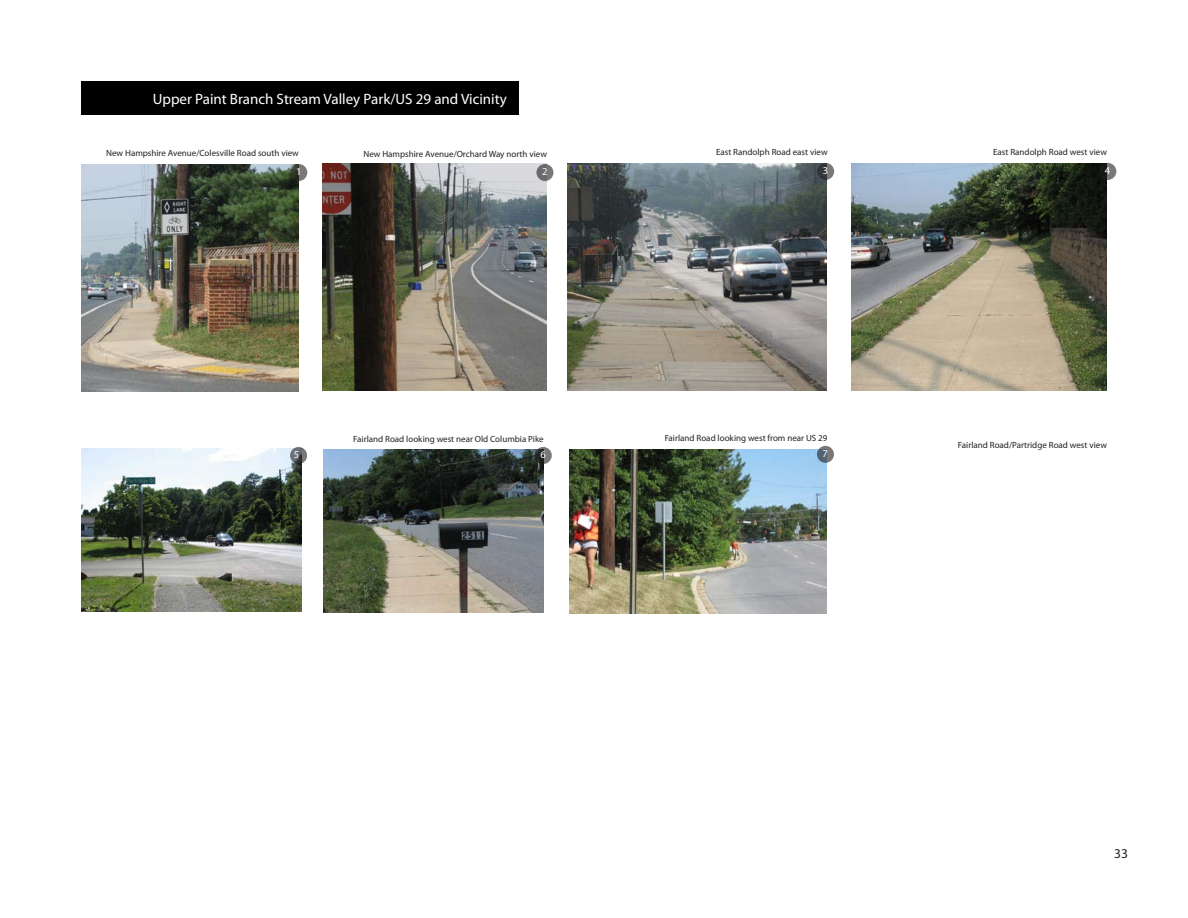
<style>
.page{position:relative;width:1188px;height:918px;background:#fff}
.page>*{position:absolute;margin:0;border:0;box-sizing:border-box;transform-origin:0 0}
.t1{font:15px "Myriad Pro";color:#fff}
.t2{font:13.5px "Myriad Pro";color:#231f20}
.t3{font:10.5px "Myriad Pro";color:#fff}
.t4{font:9px "Myriad Pro";color:#231f20}
</style>
<div class="page">
<img style="left:570px;top:449px;width:257px;height:164px">
<img style="left:323px;top:449px;width:221px;height:163px">
<img style="left:851px;top:163px;width:256px;height:227px">
<img style="left:567px;top:163px;width:259px;height:227px">
<img style="left:81px;top:448px;width:221px;height:163px">
<img style="left:322px;top:164px;width:225px;height:226px">
<img style="left:81px;top:164px;width:218px;height:227px">
<svg style="left:290px;top:164px;width:17px;height:17px"></svg>
<svg style="left:536px;top:164px;width:18px;height:17px"></svg>
<svg style="left:817px;top:163px;width:17px;height:17px"></svg>
<svg style="left:1099px;top:163px;width:17px;height:17px"></svg>
<svg style="left:290px;top:447px;width:17px;height:17px"></svg>
<svg style="left:535px;top:447px;width:17px;height:17px"></svg>
<svg style="left:817px;top:446px;width:17px;height:17px"></svg>
<div style="left:81px;top:81px;width:437px;height:33px;background:#000"></div>
<h1 class="t1" style="left:153px;top:90px;width:356px">Upper Paint Branch Stream Valley Park/US 29 and Vicinity</h1>
<p class="t4" style="left:106px;top:148px;width:194px">New Hampshire Avenue/Colesville Road south view</p>
<p class="t3" style="left:296px;top:165px;width:7px">1</p>
<p class="t4" style="left:363px;top:148px;width:185px">New Hampshire Avenue/Orchard Way north view</p>
<p class="t3" style="left:542px;top:165px;width:7px">2</p>
<p class="t3" style="left:294px;top:448px;width:7px">5</p>
<p class="t4" style="left:353px;top:433px;width:192px">Fairland Road looking west near Old Columbia Pike</p>
<p class="t3" style="left:540px;top:448px;width:7px">6</p>
<p class="t4" style="left:716px;top:147px;width:113px">East Randolph Road east view</p>
<p class="t3" style="left:823px;top:164px;width:7px">3</p>
<p class="t4" style="left:665px;top:433px;width:164px">Fairland Road looking west from near US 29</p>
<p class="t3" style="left:823px;top:447px;width:7px">7</p>
<p class="t4" style="left:993px;top:147px;width:115px">East Randolph Road west view</p>
<p class="t3" style="left:1105px;top:164px;width:7px">4</p>
<p class="t4" style="left:958px;top:439px;width:151px">Fairland Road/Partridge Road west view</p>
<h2 class="t2" style="left:1114px;top:846px;width:15px">33</h2>
</div>
